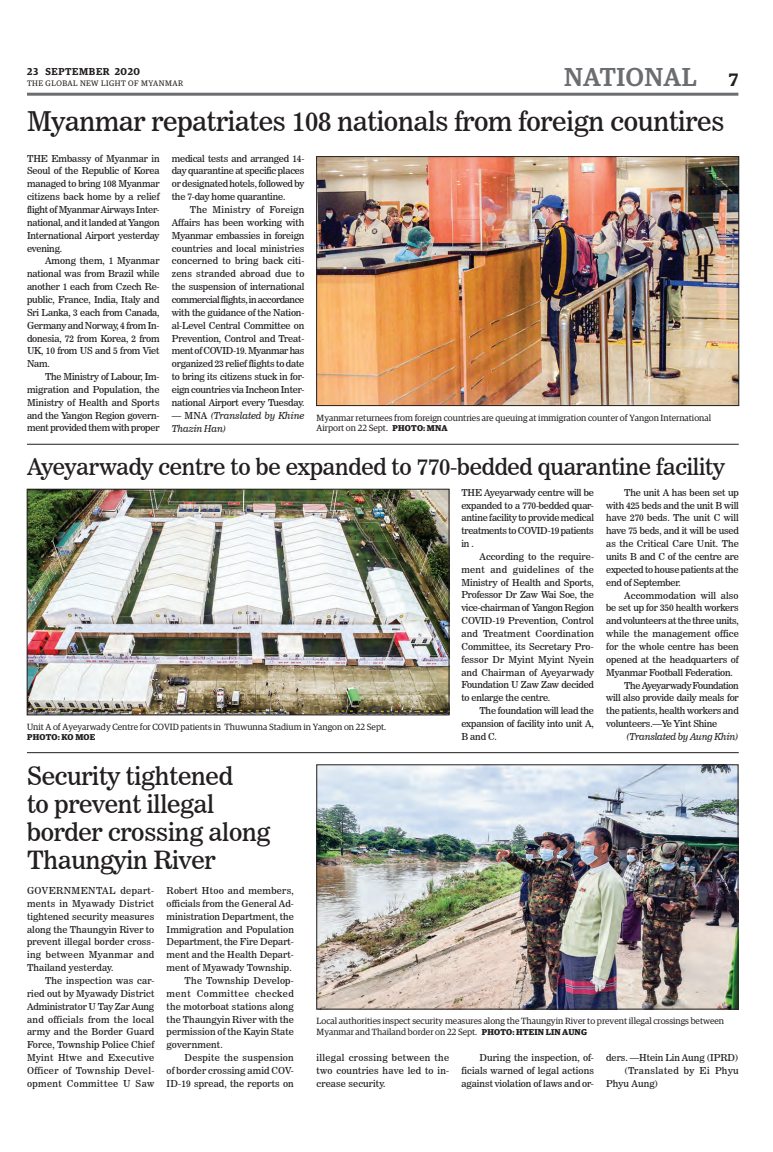
<style>
.page{position:relative;width:773px;height:1152px;background:#fff}
.page>*{position:absolute;margin:0;border:0;box-sizing:border-box;transform-origin:0 0}
.t1{font:27px "News 706 BT Roman C";letter-spacing:-.01em;color:#231f20}
.t2{font:500 26px "Guardian Egyp";letter-spacing:.02em;color:#6c6d70}
.t3{font:25px/28px "News 706 BT Roman C";letter-spacing:-.01em;color:#231f20}
.t4{font:23px "News 706 BT Roman C";letter-spacing:-.01em;color:#231f20}
.t5{font:600 10px "Guardian Egyp";letter-spacing:.06em;color:#231f20}
.t6{font:9.5px/12.9px "News 706 BT Roman C";letter-spacing:-.005em;color:#231f20;text-align:justify}
.t7{font:9.5px/12.9px "News 706 BT Italic C";letter-spacing:-.02em;color:#231f20}
.t8{font:9.5px "News 706 BT Roman C";letter-spacing:.025em;color:#231f20}
.t9{font:9.5px "News 706 BT Roman C";letter-spacing:-.03em;color:#231f20}
.t10{font:9.5px "News 706 BT Roman C";letter-spacing:-.04em;color:#231f20}
.t11{font:9.5px "News 706 BT Roman C";letter-spacing:.015em;color:#231f20}
.t12{font:9.5px "News 706 BT Roman C";letter-spacing:.055em;color:#231f20}
.t13{font:9.5px "News 706 BT Roman C";letter-spacing:.03em;color:#231f20}
.t14{font:9.5px "News 706 BT Roman C";letter-spacing:.045em;color:#231f20}
.t15{font:9px/10.8px "Guardian Egyp";color:#231f20}
.t16{font:700 8.5px "Guardian Egyp";letter-spacing:.02em;color:#231f20}
.t17{font:8px "Guardian Egyp";letter-spacing:.06em;color:#231f20}
.s1{font-weight:600;font-size:18px;color:#231f20}
.s2{font-family:"News 706 BT Roman C"}
.s3{font-weight:700;font-size:8.5px}
</style>
<div class="page">
<hr style="left:27px;top:93px;width:711px;height:3px;background:#6c6d70">
<img style="left:29px;top:491px;width:418px;height:222px">
<div style="left:27px;top:489px;width:422px;height:226px;border:1px solid #231f20"></div>
<img style="left:318px;top:158px;width:418px;height:246px">
<div style="left:316px;top:156px;width:422px;height:250px;border:1px solid #231f20"></div>
<hr style="left:27px;top:444px;width:711px;height:1px;background:#231f20">
<img style="left:318px;top:767px;width:418px;height:240px">
<div style="left:316px;top:765px;width:422px;height:244px;border:1px solid #231f20"></div>
<hr style="left:27px;top:752px;width:711px;height:1px;background:#231f20">
<p class="t5" style="left:27px;top:64px;width:114px">23 SEPTEMBER 2020</p>
<p class="t17" style="left:27px;top:78px;width:158px">THE GLOBAL NEW LIGHT OF MYANMAR</p>
<h2 class="t2" style="left:564px;top:59px;width:176px">NATIONAL <span class="s1">7</span></h2>
<h1 class="t1" style="left:27px;top:105px;width:699px">Myanmar repatriates 108 nationals from foreign countires</h1>
<p class="t6" style="left:27px;top:152px;width:134px">THE Embassy of Myanmar in Seoul of the Republic of Korea managed to bring 108 Myanmar citizens back home by a relief flight of Myanmar Airways Inter&shy;national, and it landed at Yangon International Airport yesterday evening.</p>
<p class="t6" style="left:27px;top:254px;width:134px;text-indent:18px">Among them, 1 Myanmar national was from Brazil while another 1 each from Czech Re&shy;public, France, India, Italy and Sri Lanka, 3 each from Canada, Germany and Norway, 4 from In&shy;donesia, 72 from Korea, 2 from UK, 10 from US and 5 from Viet Nam.</p>
<p class="t6" style="left:27px;top:370px;width:134px;text-indent:18px">The Ministry of Labour, Im&shy;migration and Population, the Ministry of Health and Sports and the Yangon Region govern&shy;ment provided them with proper</p>
<p class="t6" style="left:172px;top:152px;width:134px">medical tests and arranged 14- day quarantine at specific places or designated hotels, followed by the 7-day home quarantine.</p>
<p class="t6" style="left:172px;top:203px;width:134px;text-indent:18px">The Ministry of Foreign Affairs has been working with Myanmar embassies in foreign countries and local ministries concerned to bring back citi&shy;zens stranded abroad due to the suspension of international commercial flights, in accordance with the guidance of the Nation&shy;al-Level Central Committee on Prevention, Control and Treat&shy;ment of COVID-19. Myanmar has organized 23 relief flights to date to bring its citizens stuck in for&shy;eign countries via Incheon Inter&shy;national Airport every Tuesday.</p>
<p class="t7" style="left:172px;top:409px;width:134px"><span class="s2">— MNA</span> (Translated by Khine<br>Thazin Han)</p>
<p class="t15" style="left:316px;top:412px;width:396px">Myanmar returnees from foreign countries are queuing at immigration counter of Yangon International<br>Airport on 22 Sept. <span class="s3">PHOTO: MNA</span></p>
<h3 class="t4" style="left:27px;top:453px;width:699px">Ayeyarwady centre to be expanded to 770-bedded quarantine facility</h3>
<p class="t15" style="left:27px;top:721px;width:360px">Unit A of Ayeyarwady Centre for COVID patients in Thuwunna Stadium in Yangon on 22 Sept.</p>
<p class="t16" style="left:27px;top:730px;width:70px">PHOTO: KO MOE</p>
<h3 class="t3" style="left:27px;top:761px;width:245px">Security tightened<br>to prevent illegal border crossing along<br>Thaungyin River</h3>
<p class="t6" style="left:461px;top:486px;width:134px">THE Ayeyarwady centre will be expanded to a 770-bedded quar&shy;antine facility to provide medical treatments to COVID-19 patients in .</p>
<p class="t6" style="left:461px;top:550px;width:134px;text-indent:18px">According to the require&shy;ment and guidelines of the Ministry of Health and Sports, Professor Dr Zaw Wai Soe, the vice-chairman of Yangon Region COVID-19 Prevention, Control and Treatment Coordination Committee, its Secretary Pro&shy;fessor Dr Myint Myint Nyein and Chairman of Ayeyarwady Foundation U Zaw Zaw decided to enlarge the centre.</p>
<p class="t6" style="left:461px;top:704px;width:134px;text-indent:18px">The foundation will lead the expansion of facility into unit A, B and C.</p>
<p class="t6" style="left:606px;top:486px;width:134px;text-indent:18px">The unit A has been set up with 425 beds and the unit B will have 270 beds. The unit C will have 75 beds, and it will be used as the Critical Care Unit. The units B and C of the centre are expected to house patients at the end of September.</p>
<p class="t11" style="left:624px;top:589px;width:116px">Accommodation will also</p>
<p class="t6" style="left:606px;top:602px;width:134px">be set up for 350 health workers</p>
<p class="t9" style="left:606px;top:615px;width:134px">and volunteers at the three units,</p>
<p class="t6" style="left:606px;top:627px;width:134px">while the management office</p>
<p class="t6" style="left:606px;top:640px;width:134px">for the whole centre has been</p>
<p class="t6" style="left:606px;top:653px;width:134px">opened at the headquarters of</p>
<p class="t6" style="left:606px;top:666px;width:128px">Myanmar Football Federation.</p>
<p class="t10" style="left:624px;top:679px;width:116px">The Ayeyarwady Foundation</p>
<p class="t6" style="left:606px;top:691px;width:134px">will also provide daily meals for</p>
<p class="t6" style="left:606px;top:704px;width:134px">the patients, health workers and</p>
<p class="t6" style="left:606px;top:717px;width:112px">volunteers.—Ye Yint Shine</p>
<p class="t7" style="left:626px;top:730px;width:114px">(Translated by Aung Khin)</p>
<p class="t6" style="left:27px;top:884px;width:129px">GOVERNMENTAL depart&shy;ments in Myawady District tightened security measures along the Thaungyin River to prevent illegal border cross&shy;ing between Myanmar and Thailand yesterday.</p>
<p class="t6" style="left:27px;top:974px;width:129px;text-indent:18px">The inspection was car&shy;ried out by Myawady District Administrator U Tay Zar Aung and officials from the local army and the Border Guard Force, Township Police Chief Myint Htwe and Executive Officer of Township Devel&shy;opment Committee U Saw</p>
<p class="t8" style="left:166px;top:885px;width:129px">Robert Htoo and members,</p>
<p class="t6" style="left:166px;top:897px;width:129px">officials from the General Ad-</p>
<p class="t6" style="left:166px;top:910px;width:129px">ministration Department, the</p>
<p class="t6" style="left:166px;top:923px;width:129px">Immigration and Population</p>
<p class="t6" style="left:166px;top:936px;width:129px">Department, the Fire Depart-</p>
<p class="t6" style="left:166px;top:948px;width:129px">ment and the Health Depart-</p>
<p class="t6" style="left:166px;top:961px;width:127px">ment of Myawady Township.</p>
<p class="t8" style="left:185px;top:975px;width:111px">The Township Develop-</p>
<p class="t12" style="left:166px;top:988px;width:129px">ment Committee checked</p>
<p class="t6" style="left:166px;top:1000px;width:129px">the motorboat stations along</p>
<p class="t6" style="left:166px;top:1013px;width:129px">the Thaungyin River with the</p>
<p class="t6" style="left:166px;top:1026px;width:129px">permission of the Kayin State</p>
<p class="t6" style="left:166px;top:1038px;width:58px">government.</p>
<p class="t13" style="left:185px;top:1052px;width:111px">Despite the suspension</p>
<p class="t6" style="left:166px;top:1064px;width:129px">of border crossing amid COV-</p>
<p class="t6" style="left:166px;top:1077px;width:129px">ID-19 spread, the reports on</p>
<p class="t15" style="left:316px;top:1015px;width:409px">Local authorities inspect security measures along the Thaungyin River to prevent illegal crossings between<br>Myanmar and Thailand border on 22 Sept. <span class="s3">PHOTO: HTEIN LIN AUNG</span></p>
<p class="t6" style="left:316px;top:1051px;width:134px">illegal crossing between the two countries have led to in&shy;crease security.</p>
<p class="t6" style="left:461px;top:1051px;width:134px;text-indent:18px">During the inspection, of&shy;ficials warned of legal actions against violation of laws and or-</p>
<p class="t6" style="left:606px;top:1051px;width:134px">ders. —Htein Lin Aung (IPRD)</p>
<p class="t14" style="left:624px;top:1065px;width:116px">(Translated by Ei Phyu</p>
<p class="t6" style="left:606px;top:1077px;width:54px">Phyu Aung)</p>
</div>
